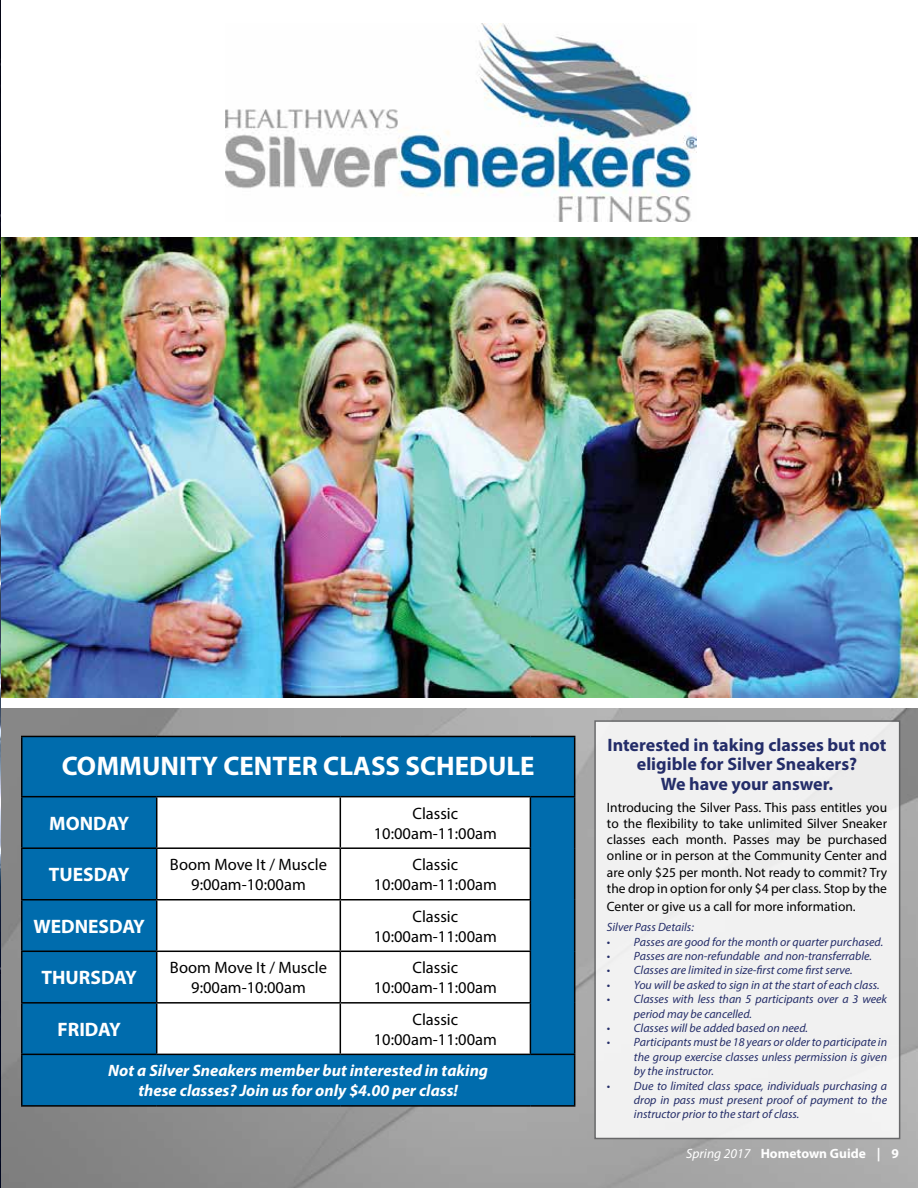
<style>
.page{position:relative;width:918px;height:1188px;background:#fff}
.page>*{position:absolute;margin:0;border:0;box-sizing:border-box;transform-origin:0 0}
.t1{font:700 27px "Myriad Pro";color:#fff}
.t2{font:700 19.5px "Myriad Pro";color:#fff}
.t3{font:700 18px/19.5px "Myriad Pro";color:#242d69;text-align:center}
.t4{font:16.5px/19.8px "Myriad Pro";color:#000;text-align:center}
.t5{font:italic 700 16.5px/19.8px "Myriad Pro";color:#fff;text-align:center}
.t6{font:13.5px/16.2px "Myriad Pro";color:#000;text-align:justify}
.t7{font:700 13.5px "Myriad Pro";color:#fff}
.t8{font:italic 12px/14.4px "Myriad Pro";color:#242d69;text-align:justify}
.s1{font-weight:400;font-style:italic}
</style>
<div class="page">
<img style="left:1px;top:708px;width:917px;height:480px">
<div style="left:22px;top:737px;width:552px;height:368px;background:#006cad"></div>
<svg style="left:157px;top:797px;width:373px;height:257px"></svg>
<div style="left:530px;top:797px;width:45px;height:257px;background:#006cad"></div>
<hr style="left:21px;top:796px;width:136px;height:1px;background:#000">
<hr style="left:340px;top:797px;width:1px;height:50px;background:#000">
<hr style="left:530px;top:796px;width:45px;height:1px;background:#000">
<hr style="left:21px;top:847px;width:136px;height:2px;background:#000">
<hr style="left:157px;top:847px;width:183px;height:2px;background:#000">
<hr style="left:340px;top:847px;width:191px;height:2px;background:#000">
<hr style="left:340px;top:849px;width:1px;height:50px;background:#000">
<hr style="left:21px;top:899px;width:136px;height:2px;background:#000">
<hr style="left:157px;top:899px;width:183px;height:2px;background:#000">
<hr style="left:340px;top:899px;width:191px;height:2px;background:#000">
<hr style="left:340px;top:901px;width:1px;height:50px;background:#000">
<hr style="left:21px;top:951px;width:136px;height:1px;background:#000">
<hr style="left:157px;top:951px;width:183px;height:1px;background:#000">
<hr style="left:340px;top:951px;width:191px;height:1px;background:#000">
<hr style="left:340px;top:952px;width:1px;height:50px;background:#000">
<hr style="left:21px;top:1002px;width:136px;height:2px;background:#000">
<hr style="left:157px;top:1002px;width:183px;height:2px;background:#000">
<hr style="left:340px;top:1002px;width:191px;height:2px;background:#000">
<hr style="left:340px;top:1004px;width:1px;height:50px;background:#000">
<hr style="left:21px;top:1054px;width:136px;height:1px;background:#000">
<hr style="left:530px;top:1054px;width:45px;height:1px;background:#000">
<hr style="left:21px;top:736px;width:136px;height:1px;background:#000">
<hr style="left:21px;top:737px;width:1px;height:59px;background:#000">
<hr style="left:157px;top:736px;width:183px;height:1px;background:#000">
<hr style="left:340px;top:736px;width:190px;height:1px;background:#000">
<hr style="left:530px;top:736px;width:45px;height:1px;background:#000">
<hr style="left:574px;top:737px;width:1px;height:59px;background:#000">
<hr style="left:574px;top:797px;width:1px;height:51px;background:#000">
<hr style="left:574px;top:848px;width:1px;height:52px;background:#000">
<hr style="left:574px;top:900px;width:1px;height:51px;background:#000">
<hr style="left:574px;top:951px;width:1px;height:52px;background:#000">
<hr style="left:574px;top:1003px;width:1px;height:51px;background:#000">
<hr style="left:574px;top:1055px;width:1px;height:50px;background:#000">
<hr style="left:21px;top:797px;width:1px;height:50px;background:#000">
<hr style="left:21px;top:849px;width:1px;height:50px;background:#000">
<hr style="left:21px;top:901px;width:1px;height:50px;background:#000">
<hr style="left:21px;top:952px;width:1px;height:50px;background:#000">
<hr style="left:21px;top:1004px;width:1px;height:50px;background:#000">
<hr style="left:21px;top:1055px;width:1px;height:50px;background:#000">
<hr style="left:21px;top:1105px;width:136px;height:2px;background:#000">
<hr style="left:157px;top:1105px;width:183px;height:2px;background:#000">
<hr style="left:340px;top:1105px;width:190px;height:2px;background:#000">
<hr style="left:530px;top:1105px;width:45px;height:2px;background:#000">
<hr style="left:157px;top:796px;width:183px;height:1px;background:#000">
<hr style="left:156px;top:797px;width:1px;height:50px;background:#000">
<hr style="left:340px;top:796px;width:190px;height:1px;background:#000">
<hr style="left:530px;top:797px;width:1px;height:50px;background:#000">
<hr style="left:156px;top:849px;width:1px;height:50px;background:#000">
<hr style="left:530px;top:849px;width:1px;height:50px;background:#000">
<hr style="left:156px;top:901px;width:1px;height:50px;background:#000">
<hr style="left:530px;top:901px;width:1px;height:50px;background:#000">
<hr style="left:156px;top:952px;width:1px;height:50px;background:#000">
<hr style="left:530px;top:952px;width:1px;height:50px;background:#000">
<hr style="left:156px;top:1004px;width:1px;height:50px;background:#000">
<hr style="left:530px;top:1004px;width:1px;height:50px;background:#000">
<hr style="left:157px;top:1054px;width:183px;height:1px;background:#000">
<hr style="left:340px;top:1054px;width:190px;height:1px;background:#000">
<img style="left:225px;top:23px;width:472px;height:199px">
<img style="left:1px;top:237px;width:917px;height:460px">
<div style="left:594px;top:720px;width:306px;height:419px;background:#f1f1f1;border:2px solid #5c5d5f"></div>
<img style="left:0;top:1121px;width:1px;height:67px">
<img style="left:0;top:0;width:1px;height:1121px">
<h1 class="t1" style="left:62px;top:748px;width:474px">COMMUNITY CENTER CLASS SCHEDULE</h1>
<h2 class="t2" style="left:49px;top:810px;width:81px">MONDAY</h2>
<h3 class="t4" style="left:374px;top:803px;width:125px">Classic<br>10:00am-11:00am</h3>
<h2 class="t2" style="left:49px;top:862px;width:82px">TUESDAY</h2>
<h3 class="t4" style="left:170px;top:855px;width:159px">Boom Move It / Muscle<br>9:00am-10:00am</h3>
<h3 class="t4" style="left:374px;top:855px;width:125px">Classic<br>10:00am-11:00am</h3>
<h2 class="t2" style="left:33px;top:914px;width:113px">WEDNESDAY</h2>
<h3 class="t4" style="left:374px;top:906px;width:125px">Classic<br>10:00am-11:00am</h3>
<h2 class="t2" style="left:41px;top:965px;width:97px">THURSDAY</h2>
<h3 class="t4" style="left:170px;top:958px;width:159px">Boom Move It / Muscle<br>9:00am-10:00am</h3>
<h3 class="t4" style="left:374px;top:958px;width:125px">Classic<br>10:00am-11:00am</h3>
<h2 class="t2" style="left:58px;top:1017px;width:65px">FRIDAY</h2>
<h3 class="t4" style="left:374px;top:1009px;width:125px">Classic<br>10:00am-11:00am</h3>
<h3 class="t5" style="left:108px;top:1060px;width:381px">Not a Silver Sneakers member but interested in taking these classes? Join us for only $4.00 per class!</h3>
<h3 class="t3" style="left:608px;top:734px;width:281px">Interested in taking classes but not eligible for Silver Sneakers?<br>We have your answer.</h3>
<p class="t6" style="left:607px;top:799px;width:282px">Introducing the Silver Pass. This pass entitles you to the flexibility to take unlimited Silver Sneaker classes each month. Passes may be purchased online or in person at the Community Center and are only $25 per month. Not ready to commit? Try the drop in option for only $4 per class. Stop by the</p>
<p class="t6" style="left:607px;top:898px;width:250px">Center or give us a call for more information.</p>
<p class="t8" style="left:607px;top:920px;width:88px">Silver Pass Details:</p>
<p class="t8" style="left:607px;top:934px;width:278px">• Passes are good for the month or quarter purchased.</p>
<p class="t8" style="left:607px;top:949px;width:267px">• Passes are non-refundable and non-transferrable.</p>
<p class="t8" style="left:607px;top:963px;width:247px">• Classes are limited in size-first come first serve.</p>
<p class="t8" style="left:607px;top:977px;width:274px">• You will be asked to sign in at the start of each class.</p>
<p class="t8" style="left:634px;top:992px;width:255px;text-indent:-27px">• Classes with less than 5 participants over a 3 week period may be cancelled.</p>
<p class="t8" style="left:607px;top:1021px;width:203px">• Classes will be added based on need.</p>
<p class="t8" style="left:634px;top:1035px;width:255px;text-indent:-27px">• Participants must be 18 years or older to participate in the group exercise classes unless permission is given by the instructor.</p>
<p class="t8" style="left:634px;top:1078px;width:255px;text-indent:-27px">• Due to limited class space, individuals purchasing a drop in pass must present proof of payment to the instructor prior to the start of class.</p>
<p class="t7" style="left:686px;top:1144px;width:214px"><span class="s1">Spring 2017</span> Hometown Guide | 9</p>
</div>
